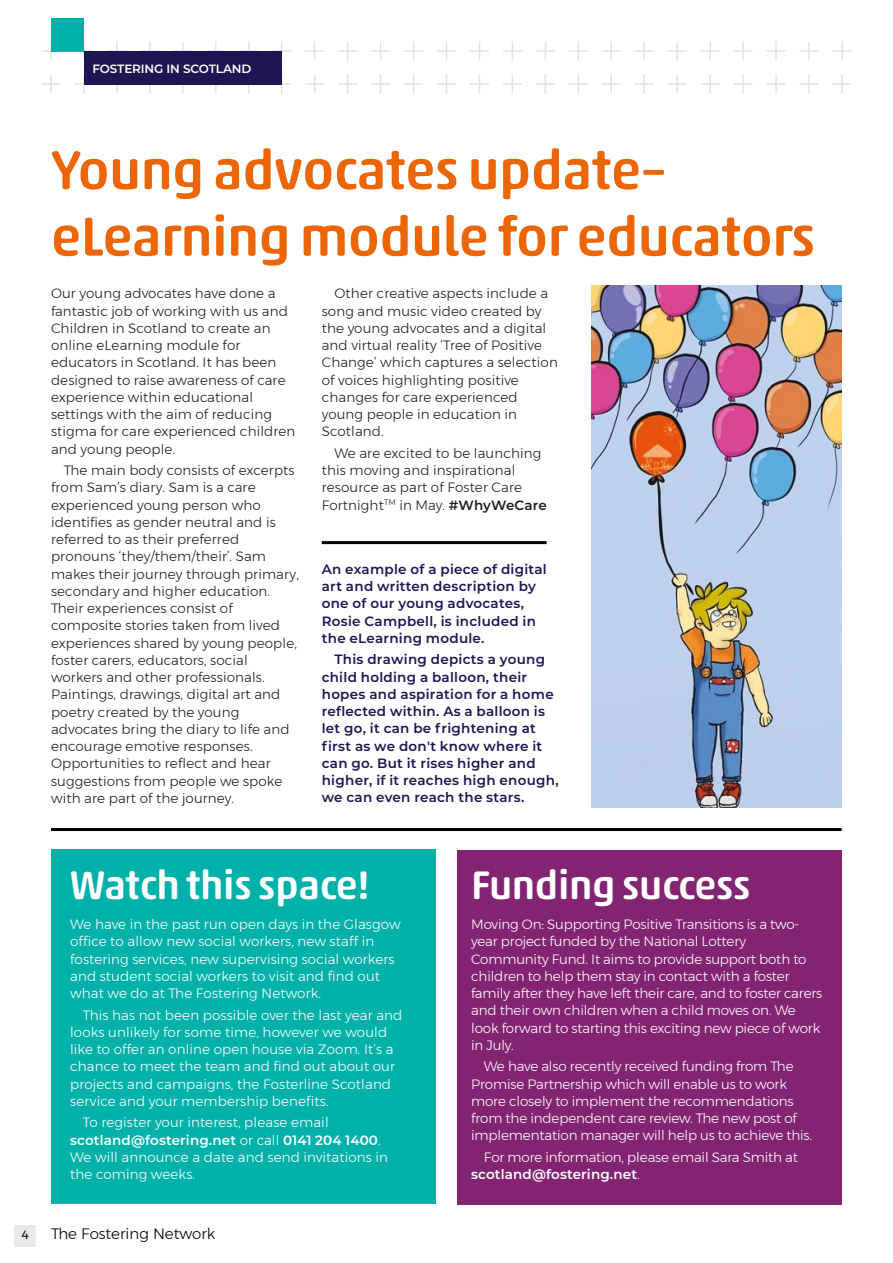
<style>
.page{position:relative;width:893px;height:1263px;background:#fff}
.page>*{position:absolute;margin:0;border:0;box-sizing:border-box;transform-origin:0 0}
.Body_copy{font:500 55.5px/66.6px "Akko Rounded Pro";letter-spacing:-.01em;color:#ec6608}
.Body_copy-2{font:500 40.5px "Akko Rounded Pro";letter-spacing:-.01em;color:#fff}
.t1{font:300 15px "Montserrat";color:#000}
.Body_copy-3{font:300 13.5px/17.2px "Montserrat";letter-spacing:.01em;color:#201f1e}
.Body_copy-4{font:300 13.5px/17.2px "Montserrat";letter-spacing:-.01em;color:#fff}
.Body_copy-5{font:300 13.5px/17.2px "Montserrat";letter-spacing:.01em;color:#fff}
.Body_copy-6{font:600 13.5px/17.2px "Montserrat";letter-spacing:.02em;color:#211452}
.Tab_copy{font:600 12px "Montserrat";letter-spacing:-.01em;color:#fff}
.t2{font:12px "Montserrat";color:#000}
.s1{font-weight:600}
</style>
<div class="page">
<svg style="left:42px;top:42px;width:18px;height:18px"></svg>
<svg style="left:536px;top:42px;width:18px;height:18px"></svg>
<svg style="left:306px;top:42px;width:18px;height:18px"></svg>
<svg style="left:800px;top:42px;width:18px;height:18px"></svg>
<svg style="left:174px;top:42px;width:18px;height:9px"></svg>
<svg style="left:668px;top:42px;width:18px;height:18px"></svg>
<svg style="left:437px;top:42px;width:19px;height:18px"></svg>
<svg style="left:108px;top:42px;width:18px;height:9px"></svg>
<svg style="left:602px;top:42px;width:18px;height:18px"></svg>
<svg style="left:371px;top:42px;width:19px;height:18px"></svg>
<svg style="left:240px;top:42px;width:18px;height:9px"></svg>
<svg style="left:734px;top:42px;width:18px;height:18px"></svg>
<svg style="left:503px;top:42px;width:18px;height:18px"></svg>
<svg style="left:75px;top:42px;width:18px;height:18px"></svg>
<svg style="left:569px;top:42px;width:18px;height:18px"></svg>
<svg style="left:339px;top:42px;width:18px;height:18px"></svg>
<svg style="left:833px;top:42px;width:18px;height:18px"></svg>
<svg style="left:207px;top:42px;width:18px;height:9px"></svg>
<svg style="left:701px;top:42px;width:18px;height:18px"></svg>
<svg style="left:470px;top:42px;width:18px;height:18px"></svg>
<svg style="left:141px;top:42px;width:18px;height:9px"></svg>
<svg style="left:635px;top:42px;width:18px;height:18px"></svg>
<svg style="left:404px;top:42px;width:19px;height:18px"></svg>
<svg style="left:273px;top:42px;width:18px;height:18px"></svg>
<svg style="left:767px;top:42px;width:18px;height:18px"></svg>
<svg style="left:42px;top:75px;width:18px;height:18px"></svg>
<svg style="left:536px;top:75px;width:18px;height:18px"></svg>
<svg style="left:306px;top:75px;width:18px;height:18px"></svg>
<svg style="left:800px;top:75px;width:18px;height:18px"></svg>
<svg style="left:174px;top:84px;width:18px;height:9px"></svg>
<svg style="left:668px;top:75px;width:18px;height:18px"></svg>
<svg style="left:437px;top:75px;width:19px;height:18px"></svg>
<svg style="left:108px;top:84px;width:18px;height:9px"></svg>
<svg style="left:602px;top:75px;width:18px;height:18px"></svg>
<svg style="left:371px;top:75px;width:19px;height:18px"></svg>
<svg style="left:240px;top:84px;width:18px;height:9px"></svg>
<svg style="left:734px;top:75px;width:18px;height:18px"></svg>
<svg style="left:503px;top:75px;width:18px;height:18px"></svg>
<svg style="left:75px;top:75px;width:18px;height:18px"></svg>
<svg style="left:569px;top:75px;width:18px;height:18px"></svg>
<svg style="left:339px;top:75px;width:18px;height:18px"></svg>
<svg style="left:833px;top:75px;width:18px;height:18px"></svg>
<svg style="left:207px;top:84px;width:18px;height:9px"></svg>
<svg style="left:701px;top:75px;width:18px;height:18px"></svg>
<svg style="left:470px;top:75px;width:18px;height:18px"></svg>
<svg style="left:141px;top:84px;width:18px;height:9px"></svg>
<svg style="left:635px;top:75px;width:18px;height:18px"></svg>
<svg style="left:404px;top:75px;width:19px;height:18px"></svg>
<svg style="left:273px;top:75px;width:18px;height:18px"></svg>
<svg style="left:767px;top:75px;width:18px;height:18px"></svg>
<div style="left:14px;top:1225px;width:22px;height:21px;background:#e7e9eb"></div>
<div style="left:457px;top:850px;width:385px;height:354px;background:#832472"></div>
<div style="left:52px;top:850px;width:384px;height:354px;background:#00b1aa"></div>
<div style="left:51px;top:18px;width:33px;height:33px;background:#00b1aa"></div>
<div style="left:84px;top:51px;width:198px;height:33px;background:#211452"></div>
<img style="left:591px;top:285px;width:251px;height:523px">
<hr style="left:51px;top:828px;width:791px;height:3px;background:#000">
<hr style="left:322px;top:541px;width:225px;height:3px;background:#000">
<p class="Tab_copy" style="left:93px;top:61px;width:160px">FOSTERING IN SCOTLAND</p>
<p class="Body_copy" style="left:51px;top:136px;width:766px">Young advocates update– eLearning module for educators</p>
<p class="Body_copy-3" style="left:51px;top:285px;width:246px">Our young advocates have done a fantastic job of working with us and<br>Children in Scotland to create an online eLearning module for educators in Scotland. It has been designed to raise awareness of care experience within educational settings with the aim of reducing stigma for care experienced children and young people.</p>
<p class="Body_copy-3" style="left:51px;top:461px;width:249px;text-indent:13px">The main body consists of excerpts from Sam’s diary. Sam is a care experienced young person who identifies as gender neutral and is referred to as their preferred pronouns ‘they/them/their’. Sam makes their journey through primary, secondary and higher education.<br>Their experiences consist of composite stories taken from lived experiences shared by young people, foster carers, educators, social workers and other professionals.<br>Paintings, drawings, digital art and poetry created by the young advocates bring the diary to life and encourage emotive responses.<br>Opportunities to reflect and hear suggestions from people we spoke with are part of the journey.</p>
<p class="Body_copy-3" style="left:322px;top:285px;width:238px;text-indent:13px">Other creative aspects include a song and music video created by the young advocates and a digital and virtual reality ‘Tree of Positive<br>Change’ which captures a selection of voices highlighting positive changes for care experienced young people in education in<br>Scotland.</p>
<p class="Body_copy-3" style="left:322px;top:444px;width:227px;text-indent:13px">We are excited to be launching this moving and inspirational resource as part of Foster Care<br>Fortnight<sup>TM</sup> in May. <span class="s1">#WhyWeCare</span></p>
<p class="Body_copy-6" style="left:322px;top:560px;width:227px">An example of a piece of digital art and written description by one of our young advocates,<br>Rosie Campbell, is included in the eLearning module.</p>
<p class="Body_copy-6" style="left:322px;top:650px;width:238px;text-indent:13px">This drawing depicts a young child holding a balloon, their hopes and aspiration for a home reflected within. As a balloon is let go, it can be frightening at first as we don't know where it can go. But it rises higher and higher, if it reaches high enough, we can even reach the stars.</p>
<p class="Body_copy-2" style="left:70px;top:860px;width:301px">Watch this space!</p>
<p class="Body_copy-5" style="left:70px;top:915px;width:332px">We have in the past run open days in the Glasgow office to allow new social workers, new staff in fostering services, new supervising social workers and student social workers to visit and find out what we do at The Fostering Network.</p>
<p class="Body_copy-5" style="left:70px;top:1006px;width:334px;text-indent:13px">This has not been possible over the last year and looks unlikely for some time, however we would like to offer an online open house via Zoom. It’s a chance to meet the team and find out about our projects and campaigns, the Fosterline Scotland service and your membership benefits.</p>
<p class="Body_copy-5" style="left:70px;top:1114px;width:319px;text-indent:13px">To register your interest, please email <span class="s1">scotland@fostering.net</span> or call <span class="s1">0141 204 1400</span>.<br>We will announce a date and send invitations in the coming weeks.</p>
<p class="t2" style="left:22px;top:1226px;width:9px">4</p>
<p class="t1" style="left:51px;top:1223px;width:166px">The Fostering Network</p>
<p class="Body_copy-2" style="left:471px;top:860px;width:281px">Funding success</p>
<p class="Body_copy-4" style="left:471px;top:915px;width:353px">Moving On: Supporting Positive Transitions is a two&shy;year project funded by the National Lottery Community Fund. It aims to provide support both to children to help them stay in contact with a foster family after they have left their care, and to foster carers and their own children when a child moves on. We look forward to starting this exciting new piece of work in July.</p>
<p class="Body_copy-4" style="left:471px;top:1058px;width:342px;text-indent:13px">We have also recently received funding from The Promise Partnership which will enable us to work more closely to implement the recommendations from the independent care review. The new post of implementation manager will help us to achieve this.</p>
<p class="Body_copy-4" style="left:471px;top:1148px;width:328px;text-indent:13px">For more information, please email Sara Smith at <span class="s1">scotland@fostering.net</span>.</p>
</div>
